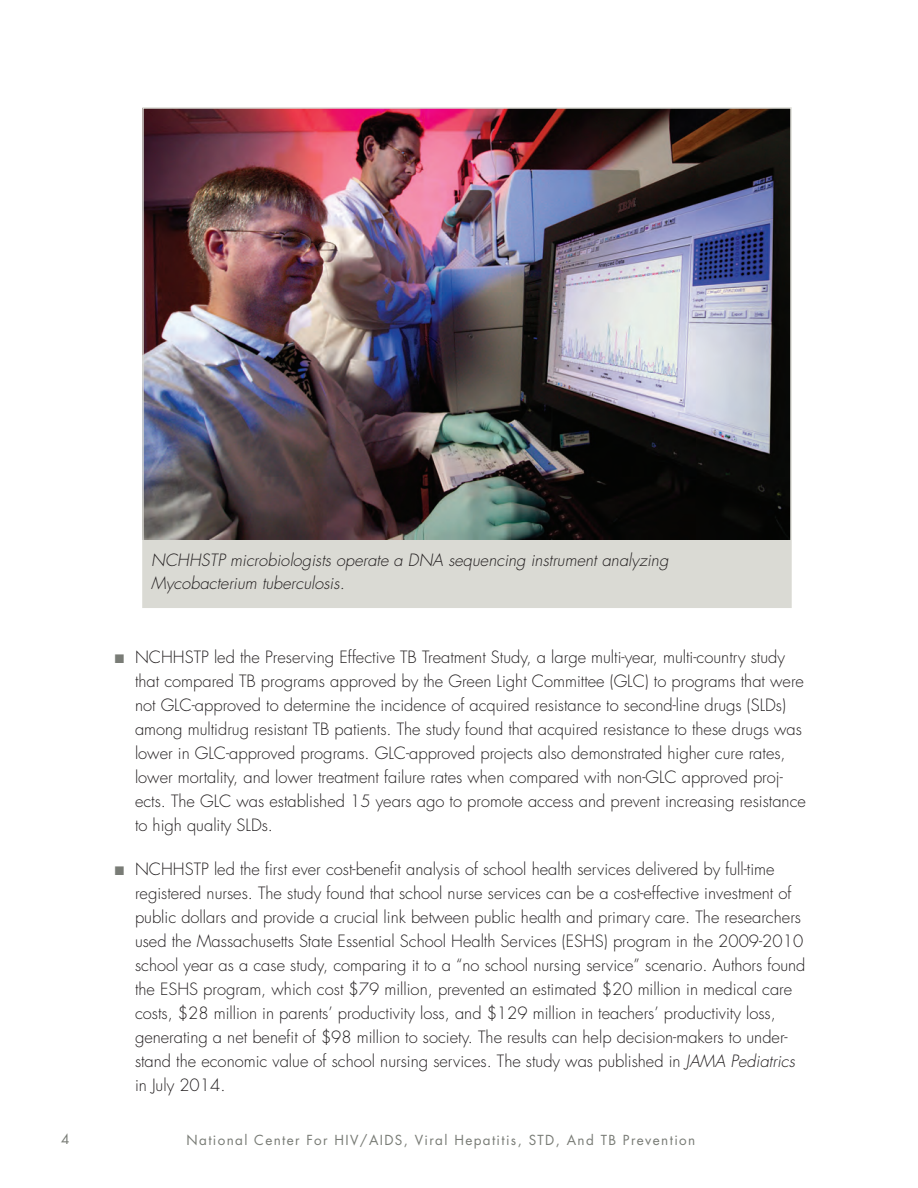
<style>
.page{position:relative;width:918px;height:1188px;background:#fff}
.page>*{position:absolute;margin:0;border:0;box-sizing:border-box;transform-origin:0 0}
.t1{font:300 16.5px/24px "Futura Std";color:#231f20}
.t2{font:italic 300 16.5px/22.5px "Futura Std";color:#231f20}
.t3{font:13.5px "Futura Std";letter-spacing:.1em;color:#797c76}
.s1{color:#797c76}
.s2{font-style:italic}
</style>
<div class="page">
<div style="left:143px;top:108px;width:648px;height:499px;background:#dadad4"></div>
<img style="left:145px;top:110px;width:644px;height:430px">
<div style="left:142px;top:107px;width:650px;height:501px;border:2px solid #dadad4"></div>
<p class="t2" style="left:151px;top:550px;width:519px">NCHHSTP microbiologists operate a DNA sequencing instrument analyzing<br>Mycobacterium tuberculosis.</p>
<p class="t1" style="left:135px;top:645px;width:672px;text-indent:-20px"><span class="s1">■</span> NCHHSTP led the Preserving Effective TB Treatment Study, a large multi-year, multi-country study that compared TB programs approved by the Green Light Committee (GLC) to programs that were not GLC-approved to determine the incidence of acquired resistance to second-line drugs (SLDs) among multidrug resistant TB patients. The study found that acquired resistance to these drugs was lower in GLC-approved programs. GLC-approved projects also demonstrated higher cure rates, lower mortality, and lower treatment failure rates when compared with non-GLC approved proj&shy;ects. The GLC was established 15 years ago to promote access and prevent increasing resistance to high quality SLDs.</p>
<p class="t1" style="left:135px;top:857px;width:672px;text-indent:-20px"><span class="s1">■</span> NCHHSTP led the first ever cost-benefit analysis of school health services delivered by full-time registered nurses. The study found that school nurse services can be a cost-effective investment of public dollars and provide a crucial link between public health and primary care. The researchers used the Massachusetts State Essential School Health Services (ESHS) program in the 2009-2010 school year as a case study, comparing it to a “no school nursing service” scenario. Authors found the ESHS program, which cost $79 million, prevented an estimated $20 million in medical care costs, $28 million in parents’ productivity loss, and $129 million in teachers’ productivity loss, generating a net benefit of $98 million to society. The results can help decision-makers to under&shy;stand the economic value of school nursing services. The study was published in <span class="s2">JAMA Pediatrics </span>in July 2014.</p>
<p class="t3" style="left:61px;top:1130px;width:10px">4</p>
<p class="t3" style="left:187px;top:1131px;width:510px">National Center For HIV/AIDS, Viral Hepatitis, STD, And TB Prevention</p>
</div>
